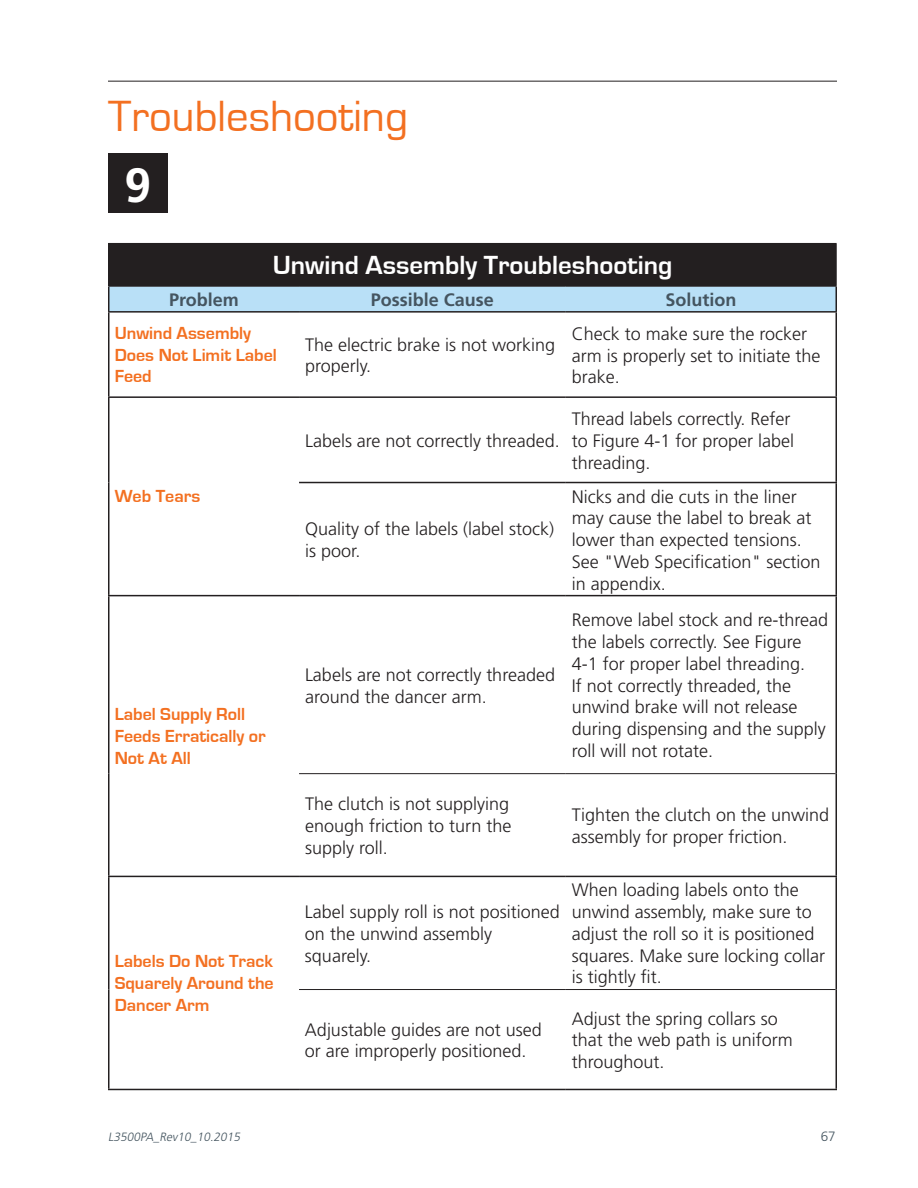
<style>
.page{position:relative;width:918px;height:1188px;background:#fff}
.page>*{position:absolute;margin:0;border:0;box-sizing:border-box;transform-origin:0 0}
.t1{font:700 48px "Frutiger";color:#fff}
.t2{font:45px "Eurostile";color:#f37021}
.t3{font:700 27px "Eurostile";color:#fff}
.t4{font:300 18px/21.8px "Frutiger";color:#231f20}
.t5{font:700 18px/21.8px "Eurostile";color:#f37021}
.t6{font:700 18px "Frutiger";color:#455560}
.t7{font:300 13.5px "Frutiger";color:#455560}
.t8{font:italic 300 12px "Frutiger";color:#455560}
</style>
<div class="page">
<hr style="left:108px;top:81px;width:729px;height:1px;background:#231f20">
<div style="left:108px;top:153px;width:60px;height:60px;background:#231f20"></div>
<div style="left:109px;top:243px;width:727px;height:43px;background:#231f20"></div>
<svg style="left:110px;top:483px;width:726px;height:606px"></svg>
<hr style="left:108px;top:287px;width:2px;height:24px;background:#231f20">
<div style="left:109px;top:287px;width:728px;height:24px;background:#b9e0f7"></div>
<hr style="left:108px;top:595px;width:191px;height:1px;background:#231f20">
<hr style="left:299px;top:595px;width:267px;height:1px;background:#231f20">
<hr style="left:566px;top:595px;width:271px;height:1px;background:#231f20">
<hr style="left:108px;top:243px;width:191px;height:1px;background:#231f20">
<hr style="left:108px;top:244px;width:1px;height:42px;background:#231f20">
<hr style="left:566px;top:243px;width:271px;height:1px;background:#231f20">
<hr style="left:836px;top:244px;width:1px;height:42px;background:#231f20">
<hr style="left:108px;top:286px;width:191px;height:1px;background:#231f20">
<hr style="left:299px;top:286px;width:267px;height:1px;background:#231f20">
<hr style="left:566px;top:286px;width:271px;height:1px;background:#231f20">
<hr style="left:299px;top:773px;width:267px;height:1px;background:#231f20">
<hr style="left:566px;top:773px;width:270px;height:1px;background:#231f20">
<hr style="left:299px;top:989px;width:267px;height:1px;background:#231f20">
<hr style="left:566px;top:989px;width:270px;height:1px;background:#231f20">
<hr style="left:108px;top:877px;width:2px;height:113px;background:#231f20">
<hr style="left:108px;top:990px;width:2px;height:99px;background:#231f20">
<hr style="left:836px;top:877px;width:1px;height:113px;background:#231f20">
<hr style="left:836px;top:990px;width:1px;height:99px;background:#231f20">
<hr style="left:108px;top:1089px;width:191px;height:1px;background:#231f20">
<hr style="left:299px;top:1089px;width:267px;height:1px;background:#231f20">
<hr style="left:566px;top:1089px;width:271px;height:1px;background:#231f20">
<hr style="left:108px;top:596px;width:2px;height:178px;background:#231f20">
<hr style="left:108px;top:774px;width:2px;height:102px;background:#231f20">
<hr style="left:836px;top:596px;width:1px;height:178px;background:#231f20">
<hr style="left:836px;top:774px;width:1px;height:102px;background:#231f20">
<hr style="left:108px;top:311px;width:191px;height:2px;background:#231f20">
<hr style="left:108px;top:313px;width:2px;height:83px;background:#231f20">
<hr style="left:299px;top:311px;width:267px;height:2px;background:#231f20">
<hr style="left:566px;top:311px;width:271px;height:2px;background:#231f20">
<hr style="left:836px;top:313px;width:1px;height:83px;background:#231f20">
<hr style="left:108px;top:876px;width:191px;height:1px;background:#231f20">
<hr style="left:299px;top:876px;width:267px;height:1px;background:#231f20">
<hr style="left:566px;top:876px;width:271px;height:1px;background:#231f20">
<hr style="left:108px;top:396px;width:191px;height:2px;background:#231f20">
<hr style="left:108px;top:398px;width:2px;height:85px;background:#231f20">
<hr style="left:108px;top:483px;width:2px;height:112px;background:#231f20">
<hr style="left:299px;top:396px;width:267px;height:2px;background:#231f20">
<hr style="left:566px;top:396px;width:271px;height:2px;background:#231f20">
<hr style="left:836px;top:398px;width:1px;height:84px;background:#231f20">
<hr style="left:299px;top:482px;width:267px;height:1px;background:#231f20">
<hr style="left:566px;top:482px;width:271px;height:1px;background:#231f20">
<hr style="left:836px;top:483px;width:1px;height:112px;background:#231f20">
<h2 class="t2" style="left:108px;top:92px;width:302px">Troubleshooting</h2>
<h1 class="t1" style="left:125px;top:157px;width:28px">9</h1>
<h3 class="t3" style="left:273px;top:250px;width:401px">Unwind Assembly Troubleshooting</h3>
<p class="t6" style="left:169px;top:289px;width:71px">Problem</p>
<p class="t6" style="left:371px;top:289px;width:125px">Possible Cause</p>
<p class="t6" style="left:666px;top:289px;width:73px">Solution</p>
<p class="t5" style="left:115px;top:322px;width:164px">Unwind Assembly<br>Does Not Limit Label<br>Feed</p>
<p class="t4" style="left:305px;top:334px;width:252px">The electric brake is not working properly.</p>
<p class="t4" style="left:572px;top:323px;width:250px">Check to make sure the rocker arm is properly set to initiate the brake.</p>
<p class="t5" style="left:115px;top:486px;width:87px">Web Tears</p>
<p class="t5" style="left:115px;top:704px;width:153px">Label Supply Roll<br>Feeds Erratically or<br>Not At All</p>
<p class="t5" style="left:115px;top:951px;width:161px;text-align:justify">Labels Do Not Track Squarely Around the Dancer Arm</p>
<p class="t4" style="left:305px;top:430px;width:256px">Labels are not correctly threaded.</p>
<p class="t4" style="left:305px;top:518px;width:251px">Quality of the labels (label stock) is poor.</p>
<p class="t4" style="left:305px;top:664px;width:252px">Labels are not correctly threaded around the dancer arm.</p>
<p class="t4" style="left:572px;top:408px;width:224px">Thread labels correctly. Refer to Figure 4-1 for proper label threading.</p>
<p class="t4" style="left:572px;top:485px;width:250px">Nicks and die cuts in the liner may cause the label to break at lower than expected tensions.<br>See "Web Specification" section in appendix.</p>
<p class="t4" style="left:572px;top:609px;width:258px">Remove label stock and re-thread the labels correctly. See Figure<br>4-1 for proper label threading.<br>If not correctly threaded, the unwind brake will not release during dispensing and the supply roll will not rotate.</p>
<p class="t4" style="left:305px;top:793px;width:208px">The clutch is not supplying enough friction to turn the supply roll.</p>
<p class="t4" style="left:572px;top:804px;width:259px">Tighten the clutch on the unwind assembly for proper friction.</p>
<p class="t4" style="left:305px;top:901px;width:256px">Label supply roll is not positioned on the unwind assembly squarely.</p>
<p class="t4" style="left:572px;top:879px;width:255px">When loading labels onto the unwind assembly, make sure to adjust the roll so it is positioned squares. Make sure locking collar is tightly fit.</p>
<p class="t4" style="left:305px;top:1018px;width:238px">Adjustable guides are not used or are improperly positioned.</p>
<p class="t4" style="left:572px;top:1008px;width:223px">Adjust the spring collars so that the web path is uniform throughout.</p>
<p class="t8" style="left:108px;top:1130px;width:136px">L3500PA_Rev10_10.2015</p>
<p class="t7" style="left:821px;top:1128px;width:17px">67</p>
</div>
